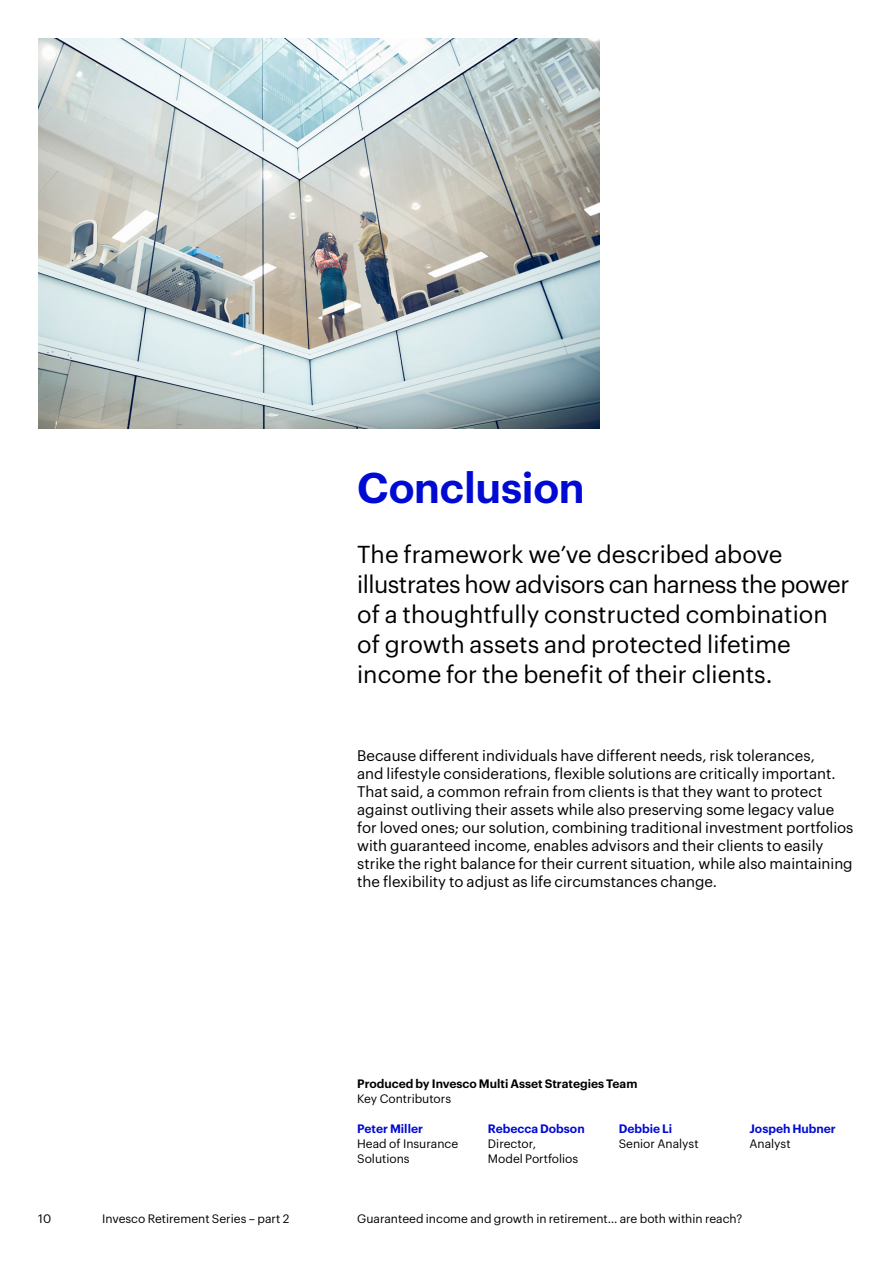
<style>
.page{position:relative;width:893px;height:1263px;background:#fff}
.page>*{position:absolute;margin:0;border:0;box-sizing:border-box;transform-origin:0 0}
.t1{font:600 42px "Graphik";letter-spacing:-.005em;color:#000ad2}
.t2{font:24px/30px "Graphik";color:#000}
.t3{font:15px/18px "Graphik";color:#000}
.t4{font:12px/15px "Graphik";color:#000}
.t5{font:600 12px "Graphik";color:#000ad2}
.t6{font:600 12px "Graphik";color:#000}
</style>
<div class="page">
<img style="left:38px;top:38px;width:562px;height:390px">
<h1 class="t1" style="left:357px;top:456px;width:229px">Conclusion</h1>
<h2 class="t2" style="left:357px;top:538px;width:494px">The framework we’ve described above illustrates how advisors can harness the power of a thoughtfully constructed combination of growth assets and protected lifetime income for the benefit of their clients.</h2>
<p class="t3" style="left:357px;top:746px;width:498px">Because different individuals have different needs, risk tolerances,<br>and lifestyle considerations, flexible solutions are critically important.<br>That said, a common refrain from clients is that they want to protect against outliving their assets while also preserving some legacy value for loved ones; our solution, combining traditional investment portfolios with guaranteed income, enables advisors and their clients to easily strike the right balance for their current situation, while also maintaining the flexibility to adjust as life circumstances change.</p>
<p class="t6" style="left:357px;top:1075px;width:282px">Produced by Invesco Multi Asset Strategies Team</p>
<p class="t4" style="left:357px;top:1090px;width:95px">Key Contributors</p>
<p class="t5" style="left:357px;top:1120px;width:67px">Peter Miller</p>
<p class="t4" style="left:357px;top:1135px;width:102px">Head of Insurance<br>Solutions</p>
<p class="t5" style="left:488px;top:1120px;width:98px">Rebecca Dobson</p>
<p class="t4" style="left:488px;top:1135px;width:92px">Director,<br>Model Portfolios</p>
<p class="t5" style="left:619px;top:1120px;width:55px">Debbie Li</p>
<p class="t4" style="left:619px;top:1135px;width:81px">Senior Analyst</p>
<p class="t5" style="left:749px;top:1120px;width:88px">Jospeh Hubner</p>
<p class="t4" style="left:749px;top:1135px;width:43px">Analyst</p>
<p class="t4" style="left:38px;top:1210px;width:14px">10</p>
<p class="t4" style="left:102px;top:1210px;width:189px">Invesco Retirement Series – part 2</p>
<p class="t4" style="left:357px;top:1210px;width:387px">Guaranteed income and growth in retirement… are both within reach?</p>
</div>
